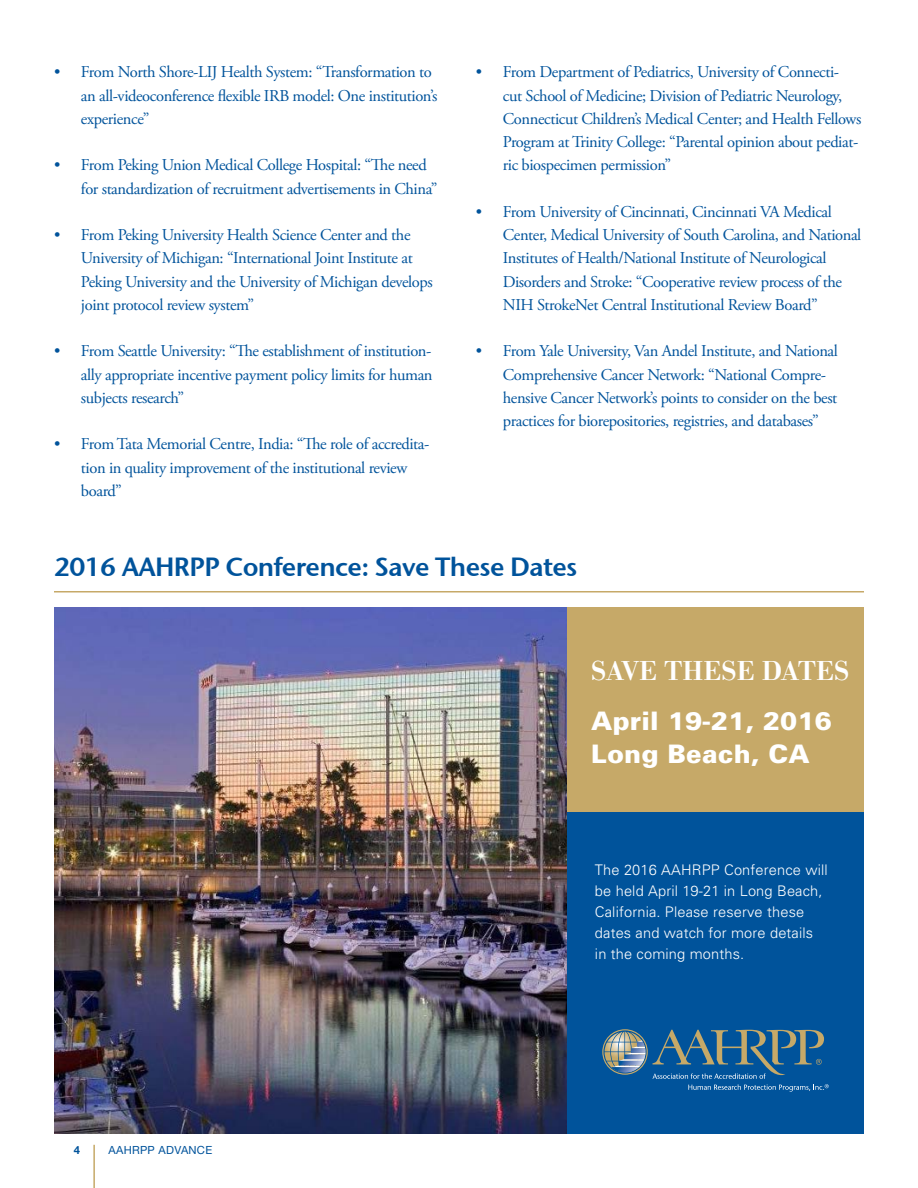
<style>
.page{position:relative;width:918px;height:1188px;background:#fff}
.page>*{position:absolute;margin:0;border:0;box-sizing:border-box;transform-origin:0 0}
.t1{font:600 28.5px "Bodoni Antiqua T";letter-spacing:.005em;color:#fff}
.t2{font:26.25px "Stone Sans Sem ITCTT Semi";letter-spacing:-.025em;color:#00539b}
.t3{font:900 25.5px/33px "Univers";letter-spacing:.01em;color:#fff}
.t4{font:16.5px/23.2px "Adobe Garamond Pro";letter-spacing:-.025em;color:#00539b}
.t5{font:300 14.7px/21px "Univers";letter-spacing:.01em;color:#fff}
.t6{font:11.25px "Helvetica Neue";letter-spacing:.025em;color:#00539b}
.t7{font:700 11.25px "Helvetica Neue";color:#00539b}
</style>
<div class="page">
<hr style="left:93px;top:1145px;width:2px;height:43px;background:#c6a968">
<img style="left:54px;top:608px;width:513px;height:526px">
<div style="left:567px;top:608px;width:297px;height:204px;background:#c6a968"></div>
<div style="left:567px;top:812px;width:297px;height:322px;background:#00539b"></div>
<svg style="left:605px;top:1032px;width:41px;height:42px;background:#8598a1"></svg>
<div style="left:602px;top:1029px;width:46px;height:46px;border:1px solid #c6a968;border-radius:50%"></div>
<svg style="left:652px;top:1030px;width:177px;height:62px"></svg>
<hr style="left:54px;top:591px;width:810px;height:1px;background:#c6a968">
<p class="t4" style="left:81px;top:61px;width:358px;text-indent:-27px">• From North Shore-LIJ Health System: “Transformation to an all-videoconference flexible IRB model: One institution’s experience”</p>
<p class="t4" style="left:81px;top:154px;width:358px;text-indent:-27px">• From Peking Union Medical College Hospital: “The need for standardization of recruitment advertisements in China”</p>
<p class="t4" style="left:81px;top:224px;width:353px;text-indent:-27px">• From Peking University Health Science Center and the University of Michigan: “International Joint Institute at Peking University and the University of Michigan develops joint protocol review system”</p>
<p class="t4" style="left:81px;top:340px;width:353px;text-align:justify;text-indent:-27px">• From Seattle University: “The establishment of institution&shy;ally appropriate incentive payment policy limits for human subjects research”</p>
<p class="t4" style="left:81px;top:433px;width:350px;text-indent:-27px">• From Tata Memorial Centre, India: “The role of accredita&shy;tion in quality improvement of the institutional review board”</p>
<p class="t4" style="left:503px;top:61px;width:360px;text-indent:-27px">• From Department of Pediatrics, University of Connecti&shy;cut School of Medicine; Division of Pediatric Neurology, Connecticut Children’s Medical Center; and Health Fellows Program at Trinity College: “Parental opinion about pediat&shy;ric biospecimen permission”</p>
<p class="t4" style="left:503px;top:200px;width:360px;text-indent:-27px">• From University of Cincinnati, Cincinnati VA Medical Center, Medical University of South Carolina, and National Institutes of Health/National Institute of Neurological Disorders and Stroke: “Cooperative review process of the NIH StrokeNet Central Institutional Review Board”</p>
<p class="t4" style="left:503px;top:340px;width:337px;text-indent:-27px">• From Yale University, Van Andel Institute, and National Comprehensive Cancer Network: “National Compre&shy;hensive Cancer Network’s points to consider on the best practices for biorepositories, registries, and databases”</p>
<h2 class="t2" style="left:54px;top:545px;width:525px">2016 AAHRPP Conference: Save These Dates</h2>
<h1 class="t1" style="left:591px;top:654px;width:260px">SAVE THESE DATES</h1>
<h3 class="t3" style="left:591px;top:704px;width:242px">April 19-21, 2016<br>Long Beach, CA</h3>
<p class="t5" style="left:595px;top:859px;width:234px">The 2016 AAHRPP Conference will be held April 19-21 in Long Beach,<br>California. Please reserve these dates and watch for more details in the coming months.</p>
<p class="t7" style="left:74px;top:1143px;width:8px">4</p>
<p class="t6" style="left:109px;top:1143px;width:105px">AAHRPP ADVANCE</p>
</div>
